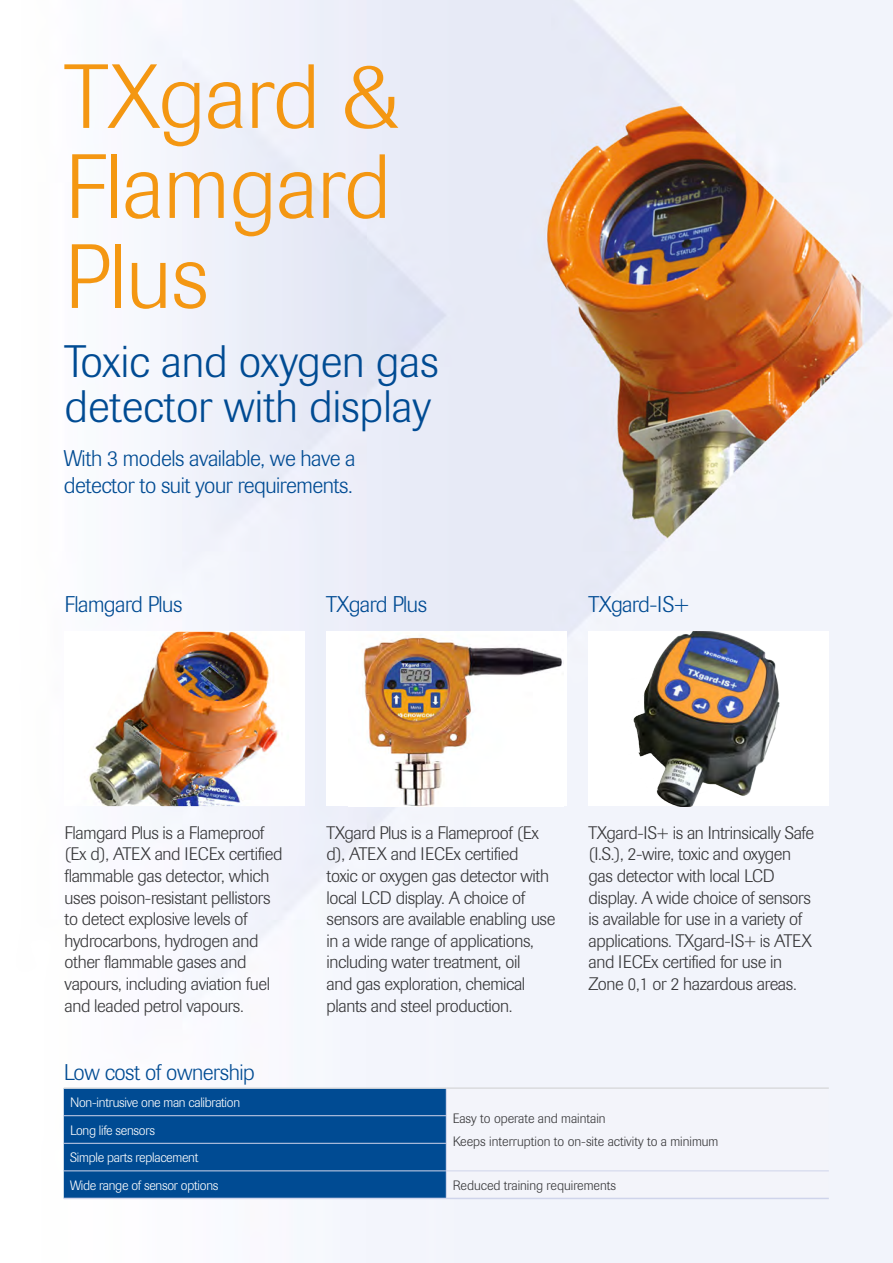
<style>
.page{position:relative;width:893px;height:1263px;background:#fff}
.page>*{position:absolute;margin:0;border:0;box-sizing:border-box;transform-origin:0 0}
.t1{font:300 90px/90px "Imago";color:#f49712;text-align:justify}
.t2{font:300 45px/45px "Imago";color:#004b93}
.t3{font:300 22.5px/27px "Imago";letter-spacing:-.02em;color:#004b93}
.t4{font:300 18px/21.6px "Imago";letter-spacing:-.02em;color:#373739}
.t5{font:300 13.5px/23px "Imago";color:#373739}
.t6{font:300 13.5px/27.6px "Imago";letter-spacing:-.02em;color:#fff}
</style>
<div class="page">
<img style="left:63px;top:0;width:830px;height:1263px">
<svg style="left:64px;top:1089px;width:765px;height:109px"></svg>
<hr style="left:64px;top:1198px;width:382px;height:1px;background:#cfd4eb">
<hr style="left:446px;top:1198px;width:383px;height:1px;background:#cfd4eb">
<hr style="left:64px;top:1115px;width:383px;height:1px;background:#cfd4eb">
<hr style="left:64px;top:1143px;width:383px;height:1px;background:#cfd4eb">
<hr style="left:64px;top:1170px;width:382px;height:1px;background:#cfd4eb">
<hr style="left:446px;top:1170px;width:383px;height:1px;background:#cfd4eb">
<hr style="left:64px;top:1087px;width:382px;height:2px;background:#dadbdd">
<hr style="left:446px;top:1087px;width:383px;height:2px;background:#dadbdd">
<div style="left:65px;top:632px;width:240px;height:174px;background:#fff"></div>
<img style="left:89px;top:632px;width:190px;height:174px">
<div style="left:327px;top:632px;width:240px;height:174px;background:#fff"></div>
<img style="left:362px;top:635px;width:200px;height:171px">
<div style="left:588px;top:632px;width:241px;height:174px;background:#fff"></div>
<img style="left:633px;top:632px;width:147px;height:174px">
<h1 class="t1" style="left:65px;top:53px;width:335px">TXgard &amp; Flamgard Plus</h1>
<h2 class="t2" style="left:65px;top:340px;width:376px">Toxic and oxygen gas detector with display</h2>
<p class="t3" style="left:64px;top:445px;width:293px">With 3 models available, we have a detector to suit your requirements.</p>
<p class="t3" style="left:65px;top:591px;width:119px">Flamgard Plus</p>
<p class="t3" style="left:326px;top:591px;width:103px">TXgard Plus</p>
<p class="t3" style="left:588px;top:591px;width:102px">TXgard-IS+</p>
<p class="t4" style="left:65px;top:822px;width:219px">Flamgard Plus is a Flameproof (Ex d), ATEX and IECEx certified flammable gas detector, which uses poison-resistant pellistors to detect explosive levels of hydrocarbons, hydrogen and other flammable gases and vapours, including aviation fuel and leaded petrol vapours.</p>
<p class="t4" style="left:327px;top:822px;width:230px">TXgard Plus is a Flameproof (Ex d), ATEX and IECEx certified<br>toxic or oxygen gas detector with local LCD display. A choice of sensors are available enabling use in a wide range of applications, including water treatment, oil<br>and gas exploration, chemical plants and steel production.</p>
<p class="t4" style="left:588px;top:822px;width:227px">TXgard-IS+ is an Intrinsically Safe (I.S.), 2-wire, toxic and oxygen gas detector with local LCD display. A wide choice of sensors is available for use in a variety of applications. TXgard-IS+ is ATEX and IECEx certified for use in<br>Zone 0,1 or 2 hazardous areas.</p>
<p class="t3" style="left:64px;top:1059px;width:193px">Low cost of ownership</p>
<p class="t6" style="left:70px;top:1089px;width:171px">Non-intrusive one man calibration</p>
<p class="t6" style="left:70px;top:1116px;width:150px">Long life sensors<br>Simple parts replacement<br>Wide range of sensor options</p>
<p class="t5" style="left:453px;top:1107px;width:267px">Easy to operate and maintain<br>Keeps interruption to on-site activity to a minimum</p>
<p class="t5" style="left:453px;top:1174px;width:165px">Reduced training requirements</p>
</div>
